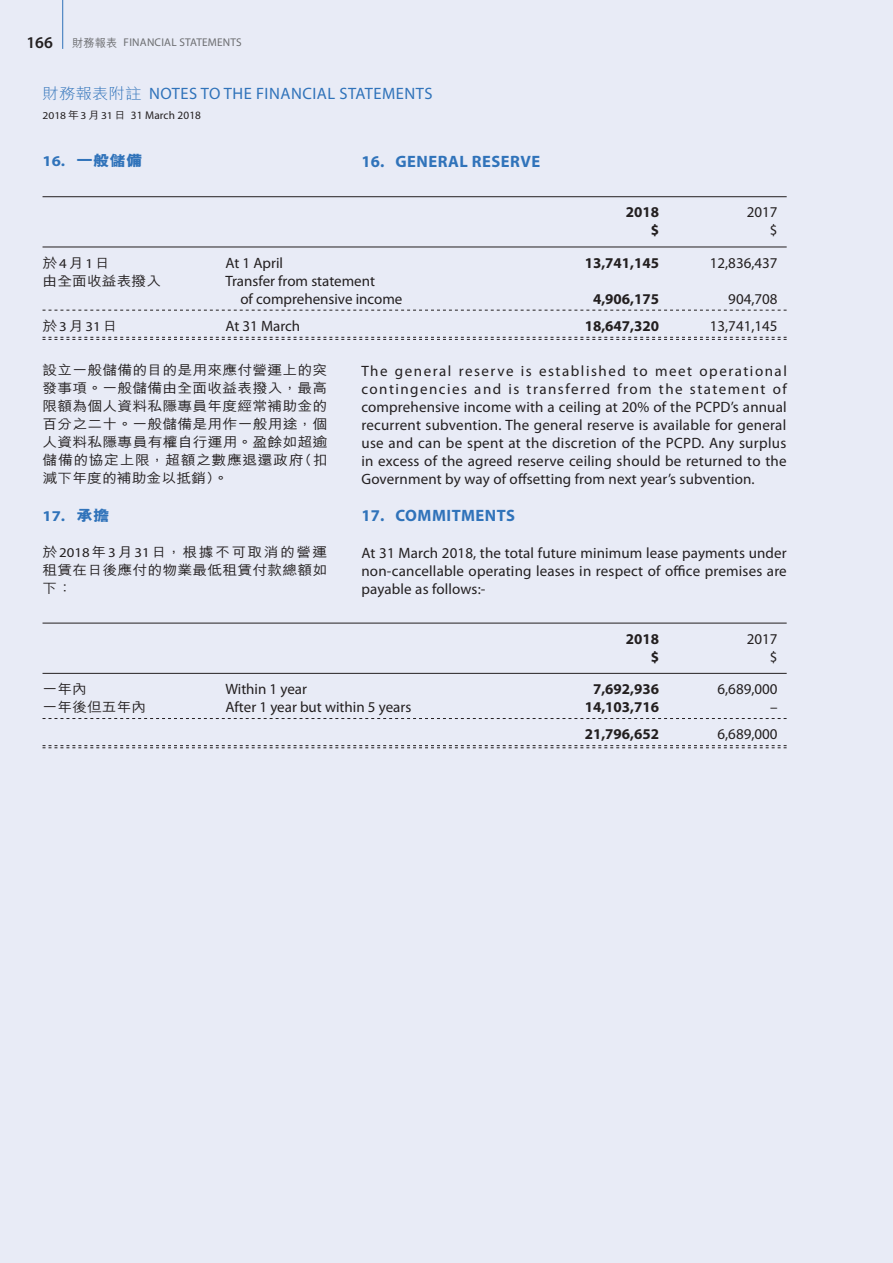
<style>
.page{position:relative;width:893px;height:1263px;background:#e8ebf6}
.page>*{position:absolute;margin:0;border:0;box-sizing:border-box;transform-origin:0 0}
.t1{font:16.5px "Myriad Pro";letter-spacing:.03em;color:#3073ba}
.t2{font:700 16.5px "Myriad Pro";letter-spacing:.03em;color:#3073ba}
.t3{font:15px/18px "Myriad Pro";color:#231f20;text-align:justify}
.t4{font:700 15px "Myriad Pro";color:#231f20}
.t5{font:800 15px "M Hei HK";color:#3073ba;scale:1.1 1}
.t6{font:700 15px "Myriad Pro";color:#3073ba;scale:1.1 1}
.t7{font:500 13.5px/18px "M Hei HK";letter-spacing:.01em;color:#231f20;text-align:justify;scale:1.1 1}
.t8{font:11.25px "Myriad Pro";letter-spacing:.02em;color:#6c6d70}
.t9{font:11.25px "Myriad Pro";letter-spacing:.01em;color:#231f20}
.s1{font-weight:600;font-size:16.5px;color:#231f20}
.s2{font-family:"M Hei HK";font-weight:500}
.s3{font-family:"M Hei HK";font-weight:300;font-size:15px}
.s4{font-size:10.5px}
.s5{font-family:"M Hei HK";font-weight:500;font-size:10.5px}
.s6{font-family:"Myriad Pro";font-weight:700}
.s7{font-family:"Myriad Pro";font-weight:400}
.s8{font-family:"M Hei HK";font-weight:800}
</style>
<div class="page">
<hr style="left:62px;top:0;width:1px;height:49px;background:#3073ba">
<hr style="left:43px;top:196px;width:744px;height:1px;background:#231f20">
<hr style="left:43px;top:247px;width:744px;height:1px;background:#231f20">
<svg style="left:43px;top:310px;width:744px;height:1px"></svg>
<svg style="left:43px;top:337px;width:744px;height:3px"></svg>
<hr style="left:43px;top:623px;width:744px;height:1px;background:#231f20">
<hr style="left:43px;top:673px;width:744px;height:1px;background:#231f20">
<svg style="left:43px;top:718px;width:744px;height:1px"></svg>
<svg style="left:43px;top:745px;width:744px;height:3px"></svg>
<p class="t8" style="left:26px;top:36px;width:217px"><span class="s1">166</span> <span class="s2">財務報表</span> FINANCIAL STATEMENTS</p>
<p class="t1" style="left:43px;top:83px;width:392px"><span class="s3">財務報表附註</span> NOTES TO THE FINANCIAL STATEMENTS</p>
<p class="t9" style="left:43px;top:108px;width:160px"><span class="s4">2018</span><span class="s5">年</span><span class="s4">3</span><span class="s5">月</span><span class="s4">31</span><span class="s5">日</span> 31 March 2018</p>
<h1 class="t5" style="left:43px;top:153px;width:92px"><span class="s6">16.</span> 一般儲備</h1>
<h1 class="t2" style="left:361px;top:151px;width:180px">16. GENERAL RESERVE</h1>
<p class="t4" style="left:626px;top:203px;width:35px">2018</p>
<p class="t3" style="left:747px;top:203px;width:32px">2017</p>
<p class="t4" style="left:651px;top:221px;width:10px">$</p>
<p class="t3" style="left:770px;top:221px;width:9px">$</p>
<p class="t7" style="left:43px;top:253px;width:63px">於<span class="s7">4</span>月<span class="s7">1</span>日</p>
<p class="t3" style="left:225px;top:253px;width:59px">At 1 April</p>
<p class="t4" style="left:585px;top:253px;width:76px">13,741,145</p>
<p class="t3" style="left:710px;top:253px;width:69px">12,836,437</p>
<p class="t7" style="left:43px;top:271px;width:109px">由全面收益表撥入</p>
<p class="t3" style="left:240px;top:271px;width:164px;text-indent:-15px">Transfer from statement<br>of comprehensive income</p>
<p class="t4" style="left:593px;top:289px;width:68px">4,906,175</p>
<p class="t3" style="left:728px;top:289px;width:51px">904,708</p>
<p class="t7" style="left:43px;top:316px;width:70px">於<span class="s7">3</span>月<span class="s7">31</span>日</p>
<p class="t3" style="left:225px;top:317px;width:76px">At 31 March</p>
<p class="t4" style="left:585px;top:316px;width:76px">18,647,320</p>
<p class="t3" style="left:710px;top:317px;width:69px">13,741,145</p>
<p class="t7" style="left:42px;top:360px;width:261px">設立一般儲備的目的是用來應付營運上的突發事項。一般儲備由全面收益表撥入，最高限額為個人資料私隱專員年度經常補助金的百分之二十。一般儲備是用作一般用途，個人資料私隱專員有權自行運用。盈餘如超逾儲備的協定上限，超額之數應退還政府（扣減下年度的補助金以抵銷）。</p>
<h1 class="t6" style="left:43px;top:506px;width:62px">17. <span class="s8">承擔</span></h1>
<p class="t7" style="left:43px;top:542px;width:261px">於<span class="s7">2018</span>年<span class="s7">3</span>月<span class="s7">31</span>日，根據不可取消的營運租賃在日後應付的物業最低租賃付款總額如下：</p>
<p class="t4" style="left:626px;top:629px;width:35px">2018</p>
<p class="t3" style="left:747px;top:629px;width:32px">2017</p>
<p class="t4" style="left:651px;top:647px;width:10px">$</p>
<p class="t3" style="left:770px;top:647px;width:9px">$</p>
<p class="t7" style="left:43px;top:679px;width:42px">一年內</p>
<p class="t3" style="left:225px;top:680px;width:83px">Within 1 year</p>
<p class="t4" style="left:593px;top:679px;width:68px">7,692,936</p>
<p class="t3" style="left:717px;top:680px;width:62px">6,689,000</p>
<p class="t7" style="left:43px;top:697px;width:96px">一年後但五年內</p>
<p class="t3" style="left:225px;top:698px;width:187px">After 1 year but within 5 years</p>
<p class="t4" style="left:585px;top:697px;width:76px">14,103,716</p>
<p class="t3" style="left:770px;top:698px;width:9px">–</p>
<p class="t4" style="left:585px;top:724px;width:76px">21,796,652</p>
<p class="t3" style="left:717px;top:725px;width:62px">6,689,000</p>
<p class="t3" style="left:361px;top:362px;width:427px">The general reserve is established to meet operational contingencies and is transferred from the statement of comprehensive income with a ceiling at 20% of the PCPD’s annual recurrent subvention. The general reserve is available for general use and can be spent at the discretion of the PCPD. Any surplus in excess of the agreed reserve ceiling should be returned to the Government by way of offsetting from next year’s subvention.</p>
<h1 class="t2" style="left:361px;top:505px;width:155px">17. COMMItMENtS</h1>
<p class="t3" style="left:361px;top:543px;width:427px">At 31 March 2018, the total future minimum lease payments under non-cancellable operating leases in respect of office premises are payable as follows:-</p>
</div>
